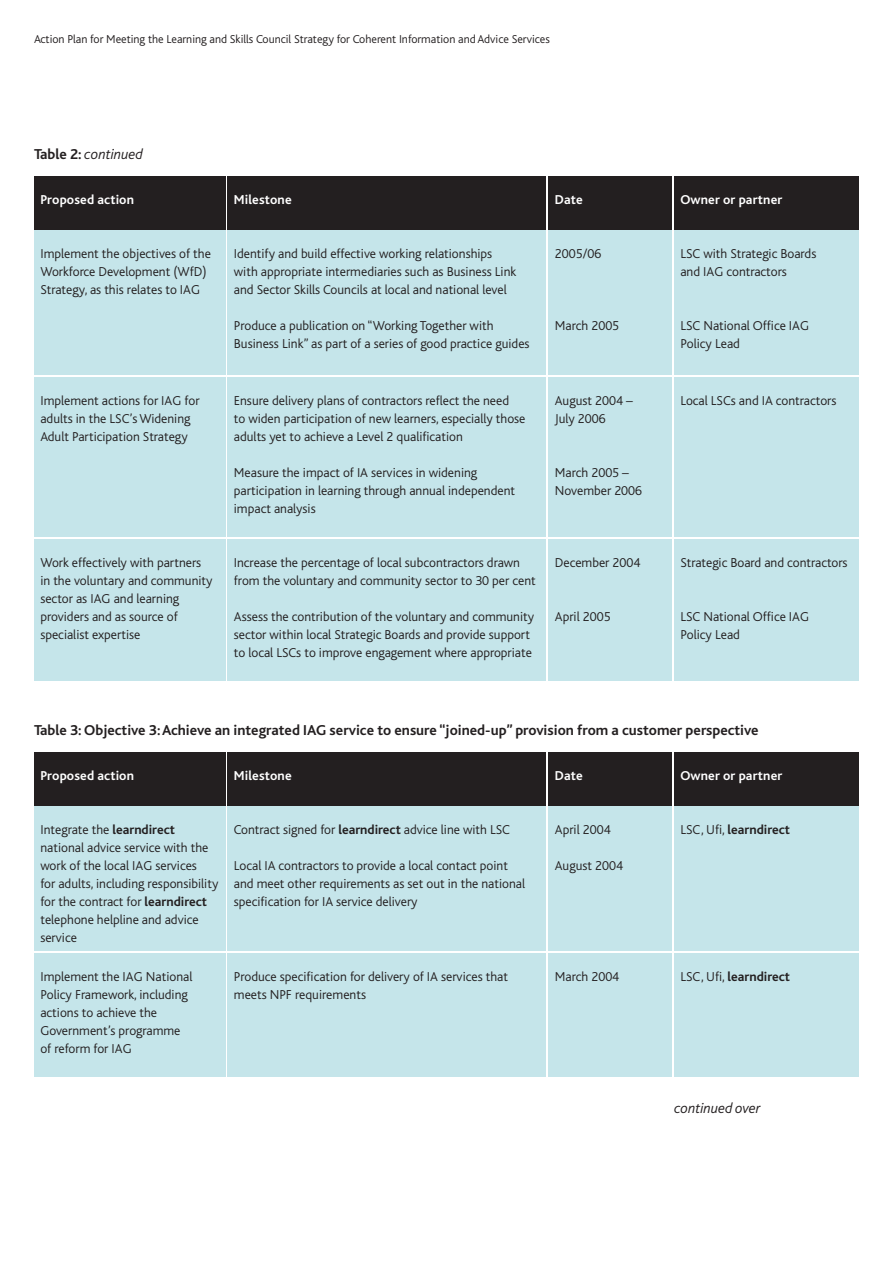
<style>
.page{position:relative;width:893px;height:1263px;background:#fff}
.page>*{position:absolute;margin:0;border:0;box-sizing:border-box;transform-origin:0 0}
.t1{font:700 15px "Bliss";color:#231f20}
.t2{font:italic 300 15px "Bliss";color:#231f20}
.t3{font:300 13.5px/18px "Bliss";color:#231f20}
.t4{font:700 13.5px "Bliss";letter-spacing:.01em;color:#fff}
.t5{font:700 13.5px "Bliss";color:#231f20}
.t6{font:300 12px "Bliss";color:#231f20}
.s1{font-weight:700;font-style:normal}
.s2{font-weight:700}
.s3{font-weight:300}
</style>
<div class="page">
<div style="left:34px;top:177px;width:191px;height:54px;background:#231f20"></div>
<div style="left:34px;top:231px;width:191px;height:144px;background:#c5e5ea"></div>
<div style="left:227px;top:177px;width:319px;height:54px;background:#231f20"></div>
<div style="left:227px;top:231px;width:319px;height:144px;background:#c5e5ea"></div>
<div style="left:549px;top:177px;width:123px;height:54px;background:#231f20"></div>
<div style="left:549px;top:231px;width:123px;height:144px;background:#c5e5ea"></div>
<div style="left:674px;top:177px;width:185px;height:54px;background:#231f20"></div>
<div style="left:674px;top:231px;width:185px;height:144px;background:#c5e5ea"></div>
<div style="left:34px;top:378px;width:191px;height:159px;background:#c5e5ea"></div>
<div style="left:227px;top:378px;width:319px;height:159px;background:#c5e5ea"></div>
<div style="left:549px;top:378px;width:123px;height:159px;background:#c5e5ea"></div>
<div style="left:674px;top:378px;width:185px;height:159px;background:#c5e5ea"></div>
<div style="left:34px;top:540px;width:191px;height:141px;background:#c5e5ea"></div>
<div style="left:227px;top:540px;width:319px;height:141px;background:#c5e5ea"></div>
<div style="left:549px;top:540px;width:123px;height:141px;background:#c5e5ea"></div>
<div style="left:674px;top:540px;width:185px;height:141px;background:#c5e5ea"></div>
<div style="left:34px;top:753px;width:191px;height:54px;background:#231f20"></div>
<div style="left:34px;top:807px;width:191px;height:144px;background:#c5e5ea"></div>
<div style="left:227px;top:753px;width:319px;height:54px;background:#231f20"></div>
<div style="left:227px;top:807px;width:319px;height:144px;background:#c5e5ea"></div>
<div style="left:549px;top:753px;width:123px;height:54px;background:#231f20"></div>
<div style="left:549px;top:807px;width:123px;height:144px;background:#c5e5ea"></div>
<div style="left:674px;top:753px;width:185px;height:54px;background:#231f20"></div>
<div style="left:674px;top:807px;width:185px;height:144px;background:#c5e5ea"></div>
<div style="left:34px;top:954px;width:191px;height:123px;background:#c5e5ea"></div>
<div style="left:227px;top:954px;width:319px;height:123px;background:#c5e5ea"></div>
<div style="left:549px;top:954px;width:123px;height:123px;background:#c5e5ea"></div>
<div style="left:674px;top:954px;width:185px;height:123px;background:#c5e5ea"></div>
<p class="t6" style="left:34px;top:35px;width:517px">Action Plan for Meeting the Learning and Skills Council Strategy for Coherent Information and Advice Services</p>
<p class="t2" style="left:34px;top:149px;width:111px"><span class="s1">Table 2:</span> continued</p>
<p class="t4" style="left:40px;top:195px;width:95px">Proposed action</p>
<p class="t3" style="left:40px;top:245px;width:172px">Implement the objectives of the<br>Workforce Development (WfD)<br>Strategy, as this relates to IAG</p>
<p class="t4" style="left:234px;top:195px;width:59px">Milestone</p>
<p class="t3" style="left:234px;top:245px;width:284px">Identify and build effective working relationships with appropriate intermediaries such as Business Link and Sector Skills Councils at local and national level</p>
<p class="t3" style="left:234px;top:317px;width:297px">Produce a publication on “Working Together with<br>Business Link” as part of a series of good practice guides</p>
<p class="t3" style="left:40px;top:392px;width:161px">Implement actions for IAG for adults in the LSC’s Widening<br>Adult Participation Strategy</p>
<p class="t3" style="left:234px;top:392px;width:293px">Ensure delivery plans of contractors reflect the need<br>to widen participation of new learners, especially those adults yet to achieve a Level 2 qualification</p>
<p class="t3" style="left:234px;top:464px;width:283px">Measure the impact of IA services in widening participation in learning through annual independent impact analysis</p>
<p class="t3" style="left:40px;top:554px;width:174px">Work effectively with partners in the voluntary and community sector as IAG and learning providers and as source of specialist expertise</p>
<p class="t3" style="left:234px;top:554px;width:303px">Increase the percentage of local subcontractors drawn from the voluntary and community sector to 30 per cent</p>
<p class="t3" style="left:234px;top:608px;width:302px">Assess the contribution of the voluntary and community sector within local Strategic Boards and provide support to local LSCs to improve engagement where appropriate</p>
<p class="t4" style="left:555px;top:195px;width:29px">Date</p>
<p class="t3" style="left:555px;top:245px;width:48px">2005/06</p>
<p class="t3" style="left:555px;top:317px;width:66px">March 2005</p>
<p class="t3" style="left:555px;top:392px;width:79px">August 2004 –<br>July 2006</p>
<p class="t3" style="left:555px;top:464px;width:89px">March 2005 –<br>November 2006</p>
<p class="t3" style="left:555px;top:554px;width:87px">December 2004</p>
<p class="t3" style="left:555px;top:608px;width:57px">April 2005</p>
<p class="t4" style="left:680px;top:195px;width:104px">Owner or partner</p>
<p class="t3" style="left:680px;top:245px;width:137px">LSC with Strategic Boards and IAG contractors</p>
<p class="t3" style="left:680px;top:317px;width:130px">LSC National Office IAG<br>Policy Lead</p>
<p class="t3" style="left:680px;top:392px;width:158px">Local LSCs and IA contractors</p>
<p class="t3" style="left:680px;top:554px;width:169px">Strategic Board and contractors</p>
<p class="t3" style="left:680px;top:608px;width:130px">LSC National Office IAG<br>Policy Lead</p>
<p class="t1" style="left:34px;top:725px;width:726px">Table 3: Objective 3:Achieve an integrated IAG service to ensure “joined-up” provision from a customer perspective</p>
<p class="t4" style="left:40px;top:771px;width:95px">Proposed action</p>
<p class="t4" style="left:234px;top:771px;width:59px">Milestone</p>
<p class="t3" style="left:40px;top:821px;width:180px">Integrate the <span class="s2">learndirect </span>national advice service with the work of the local IAG services<br>for adults, including responsibility for the contract for <span class="s2">learndirect </span>telephone helpline and advice service</p>
<p class="t3" style="left:234px;top:821px;width:278px">Contract signed for <span class="s2">learndirect</span> advice line with LSC</p>
<p class="t3" style="left:234px;top:857px;width:293px">Local IA contractors to provide a local contact point and meet other requirements as set out in the national specification for IA service delivery</p>
<p class="t4" style="left:555px;top:771px;width:29px">Date</p>
<p class="t3" style="left:555px;top:821px;width:57px">April 2004</p>
<p class="t3" style="left:555px;top:857px;width:70px">August 2004</p>
<p class="t4" style="left:680px;top:771px;width:104px">Owner or partner</p>
<p class="t5" style="left:680px;top:825px;width:111px"><span class="s3">LSC, Ufi,</span> learndirect</p>
<p class="t3" style="left:40px;top:968px;width:154px">Implement the IAG National<br>Policy Framework, including actions to achieve the<br>Government’s programme of reform for IAG</p>
<p class="t3" style="left:234px;top:968px;width:276px">Produce specification for delivery of IA services that meets NPF requirements</p>
<p class="t3" style="left:555px;top:968px;width:66px">March 2004</p>
<p class="t5" style="left:680px;top:972px;width:111px"><span class="s3">LSC, Ufi,</span> learndirect</p>
<p class="t2" style="left:674px;top:1103px;width:88px">continued over</p>
</div>
